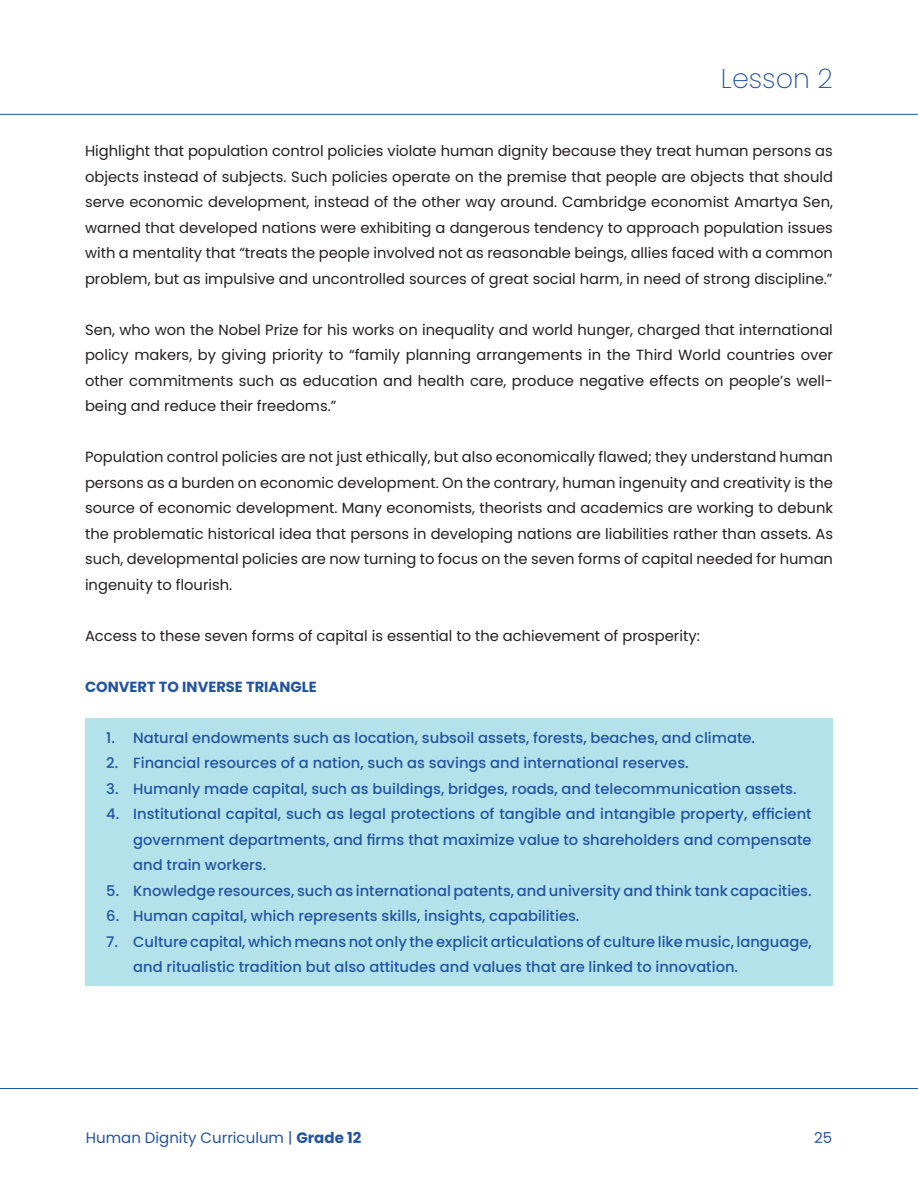
<style>
.page{position:relative;width:918px;height:1188px;background:#fff}
.page>*{position:absolute;margin:0;border:0;box-sizing:border-box;transform-origin:0 0}
.t1{font:200 27px "Poppins";color:#23549f}
.t2{font:15px "Poppins";color:#23549f}
.body{font:14.7px/25.5px "Poppins";color:#231f20;text-align:justify}
.t3{font:500 14.7px/25.5px "Poppins";color:#23549f;text-align:justify}
.subs{font:700 14.7px "Poppins";color:#23549f}
.s1{font-weight:700}
</style>
<div class="page">
<hr style="left:0;top:114px;width:918px;height:1px;background:#23549f">
<hr style="left:0;top:1088px;width:918px;height:1px;background:#23549f">
<div style="left:85px;top:719px;width:748px;height:37px;background:#b3e2eb"></div>
<div style="left:85px;top:744px;width:748px;height:38px;background:#b3e2eb"></div>
<div style="left:85px;top:770px;width:748px;height:37px;background:#b3e2eb"></div>
<div style="left:85px;top:795px;width:748px;height:89px;background:#b3e2eb"></div>
<div style="left:85px;top:872px;width:748px;height:37px;background:#b3e2eb"></div>
<div style="left:85px;top:897px;width:748px;height:38px;background:#b3e2eb"></div>
<div style="left:85px;top:923px;width:748px;height:63px;background:#b3e2eb"></div>
<h1 class="t1" style="left:721px;top:63px;width:113px">Lesson 2</h1>
<p class="body" style="left:85px;top:138px;width:749px">Highlight that population control policies violate human dignity because they treat human persons as objects instead of subjects. Such policies operate on the premise that people are objects that should serve economic development, instead of the other way around. Cambridge economist Amartya Sen, warned that developed nations were exhibiting a dangerous tendency to approach population issues with a mentality that “treats the people involved not as reasonable beings, allies faced with a common problem, but as impulsive and uncontrolled sources of great social harm, in need of strong discipline.”</p>
<p class="body" style="left:85px;top:317px;width:749px">Sen, who won the Nobel Prize for his works on inequality and world hunger, charged that international policy makers, by giving priority to “family planning arrangements in the Third World countries over other commitments such as education and health care, produce negative effects on people’s well&shy;being and reduce their freedoms.”</p>
<p class="body" style="left:85px;top:444px;width:749px">Population control policies are not just ethically, but also economically flawed; they understand human persons as a burden on economic development. On the contrary, human ingenuity and creativity is the source of economic development. Many economists, theorists and academics are working to debunk the problematic historical idea that persons in developing nations are liabilities rather than assets. As such, developmental policies are now turning to focus on the seven forms of capital needed for human ingenuity to flourish.</p>
<p class="body" style="left:85px;top:623px;width:616px">Access to these seven forms of capital is essential to the achievement of prosperity:</p>
<p class="subs" style="left:85px;top:678px;width:233px">CONVERT TO INVERSE TRIANGLE</p>
<p class="t3" style="left:106px;top:725px;width:650px">1. Natural endowments such as location, subsoil assets, forests, beaches, and climate.</p>
<p class="t3" style="left:106px;top:750px;width:584px">2. Financial resources of a nation, such as savings and international reserves.</p>
<p class="t3" style="left:106px;top:776px;width:692px">3. Humanly made capital, such as buildings, bridges, roads, and telecommunication assets.</p>
<p class="t3" style="left:133px;top:801px;width:680px;text-indent:-27px">4. Institutional capital, such as legal protections of tangible and intangible property, efficient government departments, and firms that maximize value to shareholders and compensate and train workers.</p>
<p class="t3" style="left:106px;top:878px;width:707px">5. Knowledge resources, such as international patents, and university and think tank capacities.</p>
<p class="t3" style="left:106px;top:903px;width:475px">6. Human capital, which represents skills, insights, capabilities.</p>
<p class="t3" style="left:133px;top:929px;width:680px;text-indent:-27px">7. Culture capital, which means not only the explicit articulations of culture like music, language, and ritualistic tradition but also attitudes and values that are linked to innovation.</p>
<p class="t2" style="left:86px;top:1129px;width:277px">Human Dignity Curriculum | <span class="s1">Grade 12</span></p>
<p class="t2" style="left:814px;top:1129px;width:20px">25</p>
</div>
